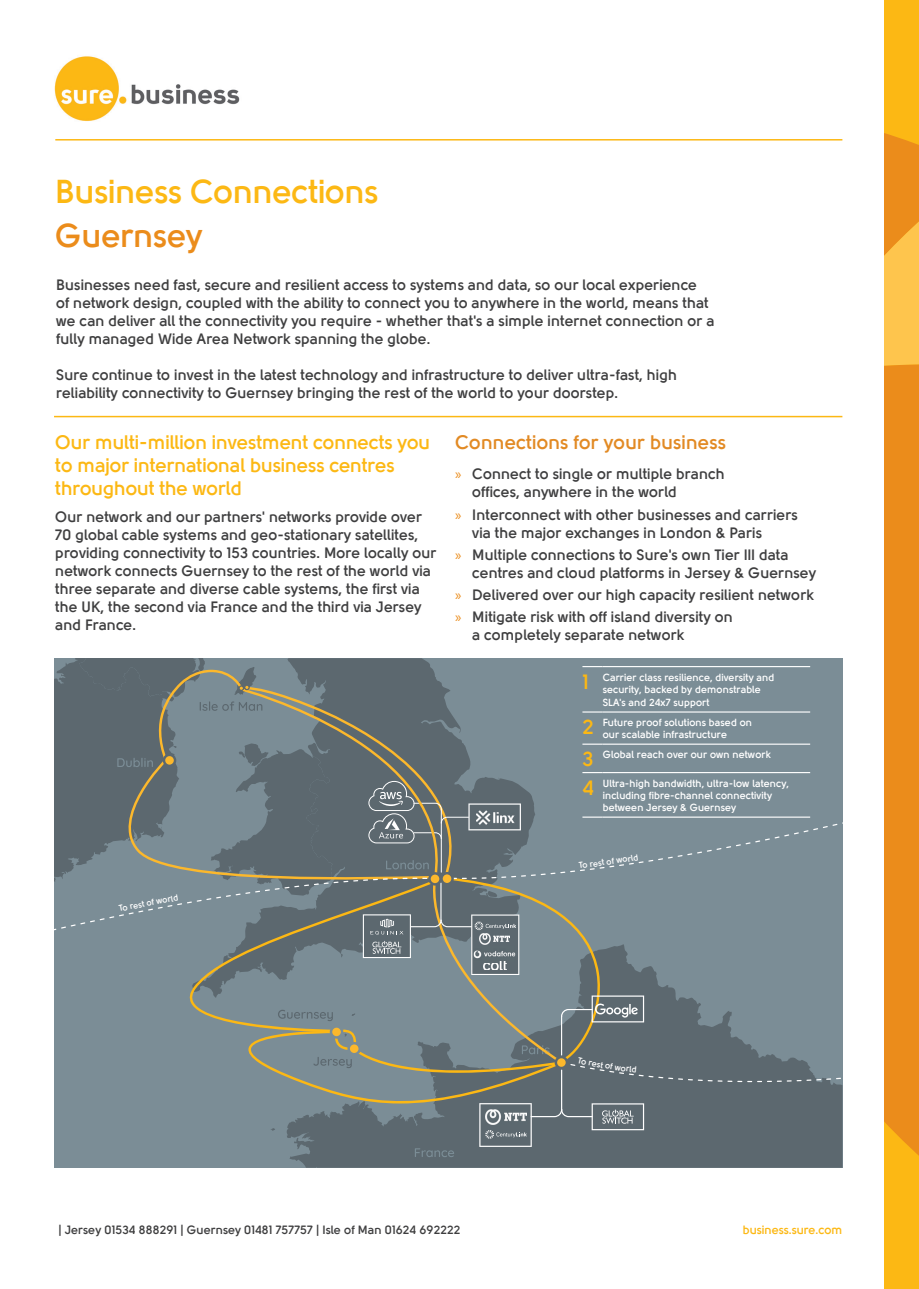
<style>
.page{position:relative;width:919px;height:1289px;background:#fff}
.page>*{position:absolute;margin:0;border:0;box-sizing:border-box;transform-origin:0 0}
.t1{font:700 33px "Solomon";letter-spacing:-.01em;color:#fcb814}
.t2{font:700 33px "Solomon";letter-spacing:-.01em;color:#eb8c1b}
.t3{font:700 19.5px/23.4px "Solomon";letter-spacing:-.01em;color:#fcb814}
.t4{font:700 19.5px "Solomon";color:#e28a24}
.t5{font:700 15px/18px "Solomon";color:#3e3e3f}
.t6{font:700 12px "Solomon";color:#3e3e3f}
.t7{font:700 12px "Solomon";letter-spacing:-.01em;color:#fcb814}
.t8{font:700 10.35px/12.3px "Solomon";color:#fff}
.t9{font:700 8.55px "Solomon";color:#fff}
.s1{font-family:"Myriad Pro";font-weight:400;color:#eb8c1b}
.s2{font-size:20.55px;color:#fcb814}
</style>
<div class="page">
<svg style="left:884px;top:13px;width:34px;height:1263px;background:#f09a1e"></svg>
<hr style="left:55px;top:139px;width:787px;height:1px;background:#fcb814">
<img style="left:54px;top:56px;width:186px;height:65px">
<hr style="left:54px;top:416px;width:788px;height:1px;background:#fcb814">
<div style="left:287px;top:1157px;width:555px;height:10px;background:#5c686f"></div>
<svg style="left:54px;top:658px;width:788px;height:499px;background:#748287"></svg>
<h1 class="t1" style="left:55px;top:175px;width:325px">Business Connections</h1>
<h1 class="t2" style="left:55px;top:219px;width:149px">Guernsey</h1>
<p class="t5" style="left:56px;top:276px;width:660px">Businesses need fast, secure and resilient access to systems and data, so our local experience<br>of network design, coupled with the ability to connect you to anywhere in the world, means that we can deliver all the connectivity you require - whether that's a simple internet connection or a fully managed Wide Area Network spanning the globe.</p>
<p class="t5" style="left:56px;top:366px;width:622px">Sure continue to invest in the latest technology and infrastructure to deliver ultra-fast, high reliability connectivity to Guernsey bringing the rest of the world to your doorstep.</p>
<h2 class="t3" style="left:55px;top:430px;width:376px">Our multi-million investment connects you to major international business centres throughout the world</h2>
<p class="t5" style="left:55px;top:508px;width:383px">Our network and our partners' networks provide over 70 global cable systems and geo-stationary satellites, providing connectivity to 153 countries. More locally our network connects Guernsey to the rest of the world via three separate and diverse cable systems, the first via the UK, the second via France and the third via Jersey and France.</p>
<p class="t9" style="left:129px;top:902px;width:26px;rotate:-11deg">rest of</p>
<h2 class="t4" style="left:455px;top:432px;width:272px">Connections for your business</h2>
<p class="t5" style="left:472px;top:465px;width:254px;text-indent:-17px"><span class="s1">»</span> Connect to single or multiple branch offices, anywhere in the world</p>
<p class="t5" style="left:472px;top:506px;width:327px;text-indent:-17px"><span class="s1">»</span> Interconnect with other businesses and carriers via the major exchanges in London &amp; Paris</p>
<p class="t5" style="left:472px;top:546px;width:345px;text-indent:-17px"><span class="s1">»</span> Multiple connections to Sure's own Tier III data centres and cloud platforms in Jersey &amp; Guernsey</p>
<p class="t5" style="left:455px;top:584px;width:360px;line-height:22.2px"><span class="s1">»</span> Delivered over our high capacity resilient network <span class="s1">»</span> Mitigate risk with off island diversity on</p>
<p class="t5" style="left:472px;top:626px;width:214px">a completely separate network</p>
<p class="t8" style="left:602px;top:671px;width:173px;text-indent:-20px"><span class="s2">1</span> Carrier class resilience, diversity and security, backed by demonstrable<br>SLA's and 24x7 support</p>
<p class="t8" style="left:582px;top:717px;width:171px;line-height:11.4px;text-align:center"><span class="s2">2</span> Future proof solutions based on our scalable infrastructure</p>
<p class="t8" style="left:582px;top:749px;width:190px"><span class="s2">3</span> Global reach over our own network</p>
<p class="t8" style="left:602px;top:777px;width:188px;line-height:11.9px;text-indent:-20px"><span class="s2">4</span> Ultra-high bandwidth, ultra-low latency, including fibre-channel connectivity between Jersey &amp; Guernsey</p>
<p class="t9" style="left:592px;top:859px;width:40px;rotate:-8deg">est of wor</p>
<p class="t6" style="left:58px;top:1223px;width:403px">| Jersey 01534 888291 | Guernsey 01481 757757 | Isle of Man 01624 692222</p>
<p class="t7" style="left:742px;top:1223px;width:101px">business.sure.com</p>
</div>
